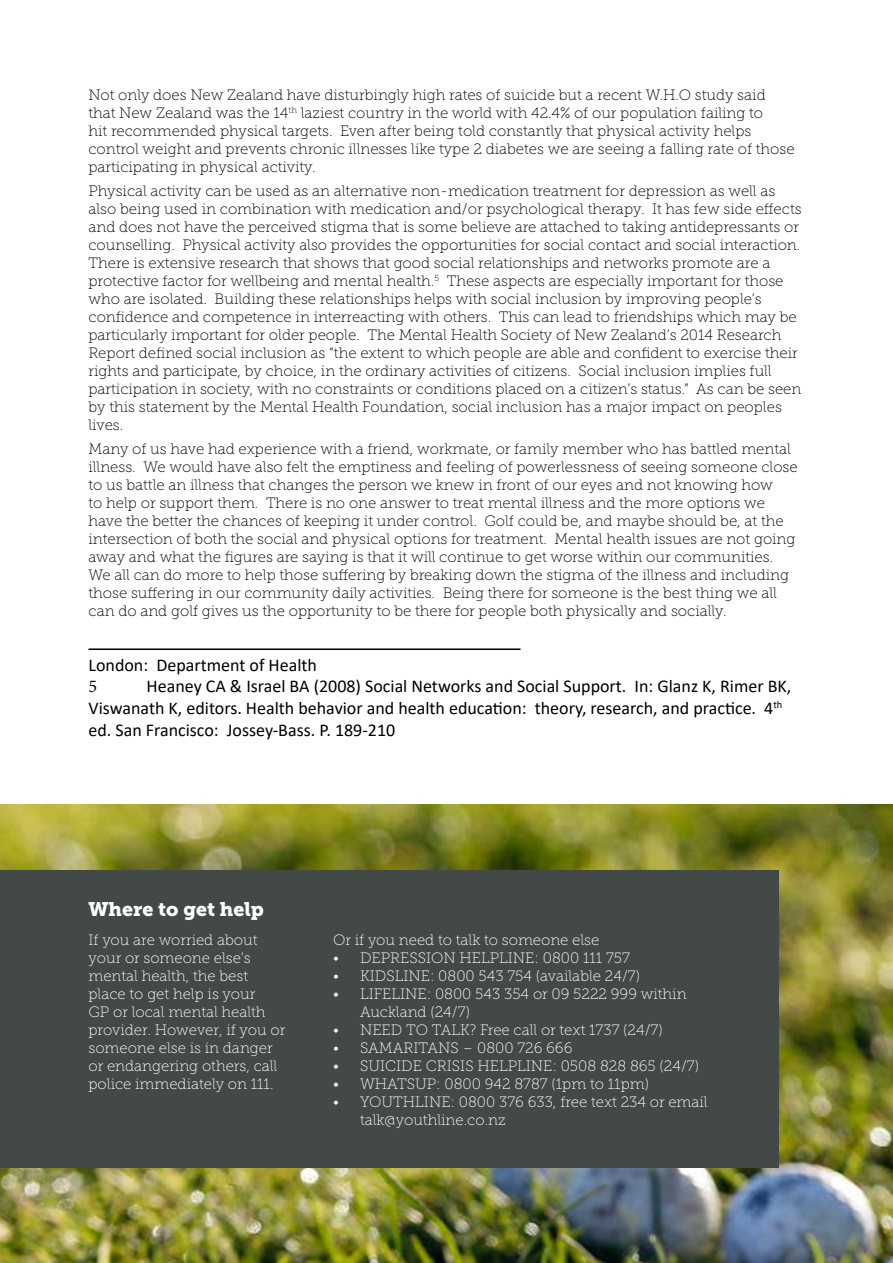
<style>
.page{position:relative;width:893px;height:1263px;background:#fff}
.page>*{position:absolute;margin:0;border:0;box-sizing:border-box;transform-origin:0 0}
.t1{font:19.5px "Museo Slab 900";color:#fff}
.t2{font:18px/21.6px "Calibri";color:#000}
.t3{font:18px "Minion Pro";color:#000}
.t4{font:15px/18px "Museo Slab 100";color:#000}
.t5{font:15px/18px "Museo Slab 100";color:#fff}
</style>
<div class="page">
<hr style="left:88px;top:648px;width:432px;height:2px;background:#000">
<img style="left:0;top:804px;width:893px;height:459px">
<div style="left:0;top:871px;width:779px;height:297px;background:#434947"></div>
<p class="t4" style="left:88px;top:86px;width:708px">Not only does New Zealand have disturbingly high rates of suicide but a recent W.H.O study said that New Zealand was the 14<sup>th</sup> laziest country in the world with 42.4% of our population failing to<br>hit recommended physical targets. Even after being told constantly that physical activity helps control weight and prevents chronic illnesses like type 2 diabetes we are seeing a falling rate of those participating in physical activity.</p>
<p class="t4" style="left:88px;top:182px;width:715px">Physical activity can be used as an alternative non-medication treatment for depression as well as also being used in combination with medication and/or psychological therapy. It has few side effects and does not have the perceived stigma that is some believe are attached to taking antidepressants or counselling. Physical activity also provides the opportunities for social contact and social interaction.<br>There is extensive research that shows that good social relationships and networks promote are a protective factor for wellbeing and mental health.<sup>5</sup> These aspects are especially important for those who are isolated. Building these relationships helps with social inclusion by improving people’s confidence and competence in interreacting with others. This can lead to friendships which may be particularly important for older people. The Mental Health Society of New Zealand’s 2014 Research Report defined social inclusion as “the extent to which people are able and confident to exercise their rights and participate, by choice, in the ordinary activities of citizens. Social inclusion implies full participation in society, with no constraints or conditions placed on a citizen’s status.” As can be seen by this statement by the Mental Health Foundation, social inclusion has a major impact on peoples lives.</p>
<p class="t4" style="left:88px;top:440px;width:711px">Many of us have had experience with a friend, workmate, or family member who has battled mental illness. We would have also felt the emptiness and feeling of powerlessness of seeing someone close to us battle an illness that changes the person we knew in front of our eyes and not knowing how<br>to help or support them. There is no one answer to treat mental illness and the more options we have the better the chances of keeping it under control. Golf could be, and maybe should be, at the intersection of both the social and physical options for treatment. Mental health issues are not going away and what the figures are saying is that it will continue to get worse within our communities.<br>We all can do more to help those suffering by breaking down the stigma of the illness and including those suffering in our community daily activities. Being there for someone is the best thing we all can do and golf gives us the opportunity to be there for people both physically and socially.</p>
<p class="t2" style="left:88px;top:654px;width:230px">London: Department of Health</p>
<p class="t3" style="left:88px;top:675px;width:10px">5</p>
<p class="t2" style="left:88px;top:675px;width:704px;text-indent:58px">Heaney CA &amp; Israel BA (2008) Social Networks and Social Support. In: Glanz K, Rimer BK,<br>Viswanath K, editors. Health behavior and health education: theory, research, and practice. 4<sup>th </sup>ed. San Francisco: Jossey-Bass. P. 189-210</p>
<h1 class="t1" style="left:88px;top:898px;width:177px">Where to get help</h1>
<p class="t5" style="left:88px;top:931px;width:198px">If you are worried about your or someone else’s mental health, the best place to get help is your<br>GP or local mental health provider. However, if you or someone else is in danger or endangering others, call police immediately on 111.</p>
<p class="t5" style="left:333px;top:931px;width:268px">Or if you need to talk to someone else</p>
<p class="t5" style="left:333px;top:949px;width:298px">• DEPRESSION HELPLINE: 0800 111 757</p>
<p class="t5" style="left:333px;top:967px;width:309px">• KIDSLINE: 0800 543 754 (available 24/7)</p>
<p class="t5" style="left:360px;top:985px;width:328px;text-indent:-27px">• LIFELINE: 0800 543 354 or 09 5222 999 within<br>Auckland (24/7)</p>
<p class="t5" style="left:333px;top:1021px;width:331px">• NEED TO TALK? Free call or text 1737 (24/7)</p>
<p class="t5" style="left:333px;top:1039px;width:241px">• SAMARITANS – 0800 726 666</p>
<p class="t5" style="left:333px;top:1057px;width:368px">• SUICIDE CRISIS HELPLINE: 0508 828 865 (24/7)</p>
<p class="t5" style="left:333px;top:1075px;width:317px">• WHATSUP: 0800 942 8787 (1pm to 11pm)</p>
<p class="t5" style="left:360px;top:1093px;width:349px;text-indent:-27px">• YOUTHLINE: 0800 376 633, free text 234 or email talk@youthline.co.nz</p>
</div>
